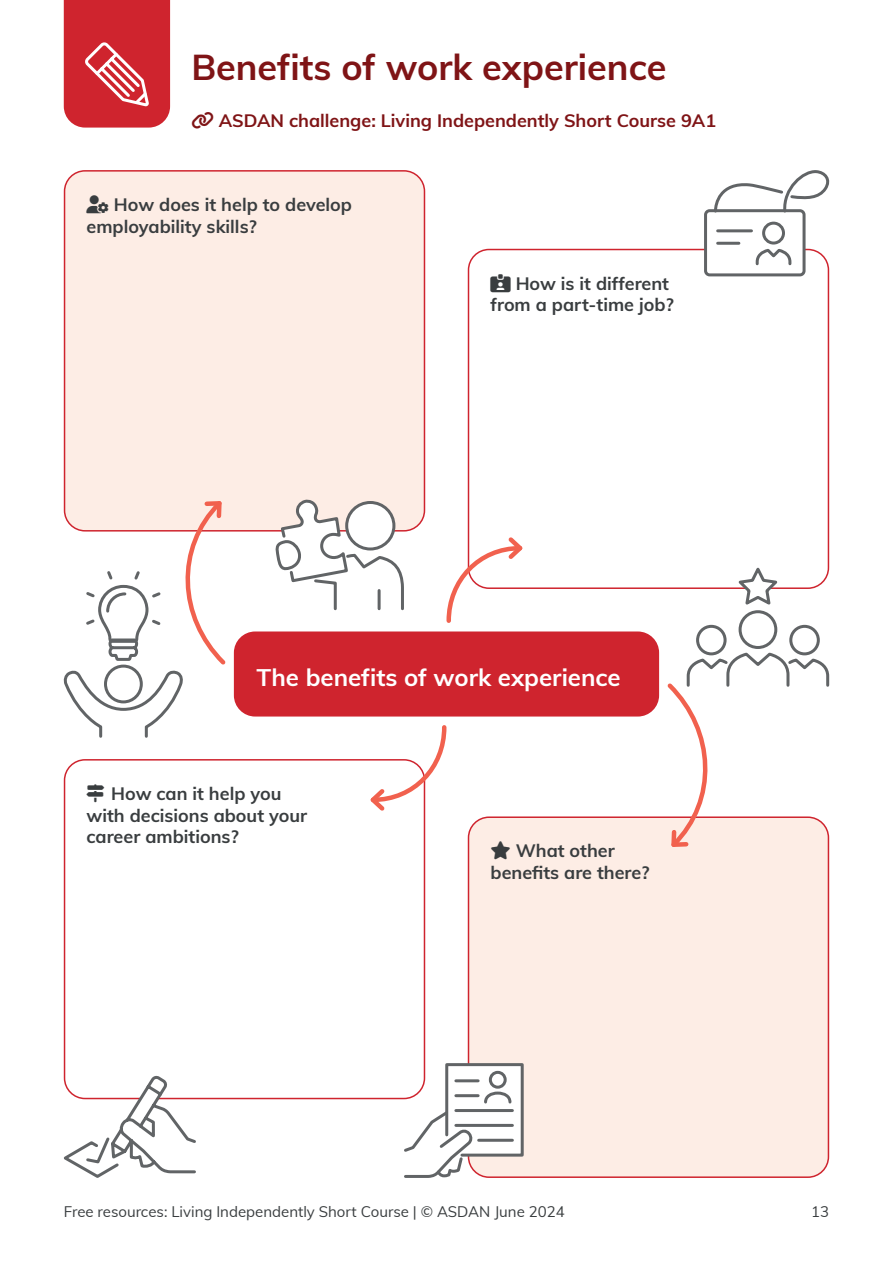
<style>
.page{position:relative;width:893px;height:1263px;background:#fff}
.page>*{position:absolute;margin:0;border:0;box-sizing:border-box;transform-origin:0 0}
.t1{font:700 36px "Muli";color:#7f1416}
.t2{font:700 24px "Muli";color:#fff}
.t3{font:700 18px/21.6px "Muli";color:#393d3f}
.t4{font:700 18px "Muli";color:#7f1416}
.t5{font:15px "Muli";color:#393d3f}
</style>
<div class="page">
<svg style="left:64px;top:0;width:106px;height:128px;background:#d33740"></svg>
<div style="left:235px;top:632px;width:423px;height:84px;background:#cf242e;border-radius:21px"></div>
<div style="left:234px;top:631px;width:425px;height:85px;border:2px solid #cf242e;border-radius:21px"></div>
<div style="left:65px;top:171px;width:359px;height:360px;background:#fdede5;border-radius:21px"></div>
<div style="left:64px;top:170px;width:361px;height:361px;border:2px solid #cf242e;border-radius:21px"></div>
<div style="left:468px;top:249px;width:361px;height:340px;border:2px solid #cf242e;border-radius:21px"></div>
<div style="left:468px;top:817px;width:360px;height:360px;background:#fdede5;border-radius:21px"></div>
<div style="left:468px;top:816px;width:361px;height:362px;border:2px solid #cf242e;border-radius:21px"></div>
<svg style="left:366px;top:725px;width:81px;height:90px"></svg>
<svg style="left:446px;top:533px;width:81px;height:90px"></svg>
<svg style="left:272px;top:499px;width:133px;height:112px"></svg>
<div style="left:705px;top:211px;width:99px;height:64px;background:#fff;border-radius:4px"></div>
<div style="left:704px;top:209px;width:101px;height:67px;border:3px solid #616466;border-radius:4px"></div>
<svg style="left:712px;top:170px;width:118px;height:97px"></svg>
<hr style="left:718px;top:229px;width:33px;height:3px;background:#616466">
<hr style="left:718px;top:242px;width:21px;height:3px;background:#616466">
<svg style="left:402px;top:1061px;width:123px;height:117px"></svg>
<svg style="left:663px;top:562px;width:167px;height:289px"></svg>
<svg style="left:63px;top:497px;width:166px;height:681px"></svg>
<h1 class="t1" style="left:191px;top:40px;width:477px">Benefits of work experience</h1>
<p class="t4" style="left:219px;top:107px;width:499px">ASDAN challenge: Living Independently Short Course 9A1</p>
<p class="t3" style="left:87px;top:193px;width:267px">◆▲□ How does it help to develop employability skills?</p>
<p class="t3" style="left:490px;top:271px;width:185px;text-align:right">How is it different from a part-time job?</p>
<h2 class="t2" style="left:257px;top:660px;width:366px">The benefits of work experience</h2>
<p class="t3" style="left:87px;top:782px;width:222px;text-indent:25px">How can it help you with decisions about your career ambitions?</p>
<p class="t3" style="left:490px;top:839px;width:160px">⭐ What other benefits are there?</p>
<p class="t5" style="left:64px;top:1201px;width:503px">Free resources: Living Independently Short Course | © ASDAN June 2024</p>
<p class="t5" style="left:811px;top:1201px;width:19px">13</p>
</div>
